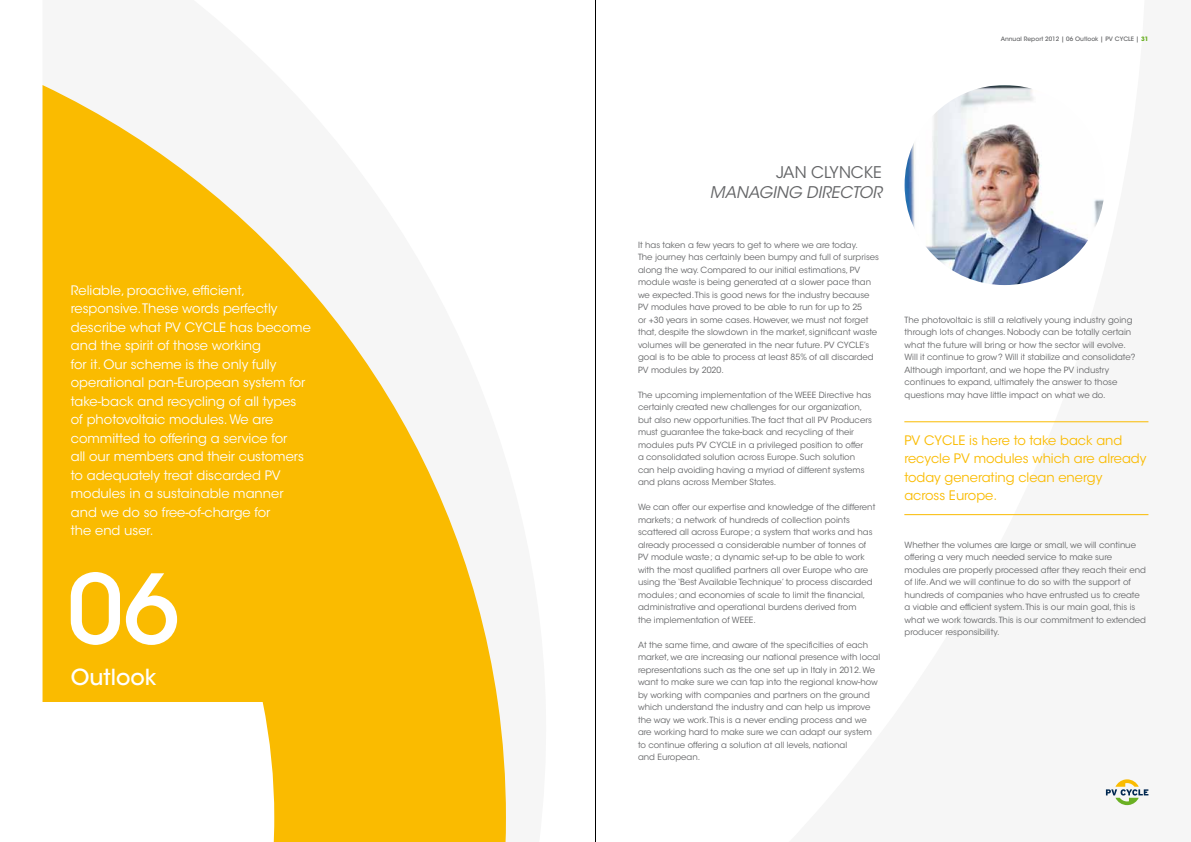
<style>
.page{position:relative;width:1191px;height:842px;background:#fff}
.page>*{position:absolute;margin:0;border:0;box-sizing:border-box;transform-origin:0 0}
.t1{font:500 95px "ITC Avant Garde Std";color:#fff}
.t2{font:500 22px "ITC Avant Garde Std";color:#fff}
.t3{font:italic 16px "ITC Avant Garde Std";color:#646567}
.t4{font:16px "ITC Avant Garde Std";color:#646567}
.t5{font:13px/18.5px "ITC Avant Garde Std";color:#fff}
.t6{font:13px/18.5px "ITC Avant Garde Std";color:#fabb00}
.t7{font:8.5px/12.5px "ITC Avant Garde Std";color:#646567}
.t8{font:500 6px "ITC Avant Garde Std";color:#646567}
.s1{font-weight:700;color:#6ab023}
</style>
<div class="page">
<svg style="left:43px;top:85px;width:463px;height:757px;fill:#fabb00"></svg>
<img style="left:904px;top:85px;width:200px;height:200px;border-radius:100px">
<svg style="left:1106px;top:779px;width:42px;height:26px"></svg>
<hr style="left:904px;top:421px;width:244px;height:1px;background:#fabb00">
<hr style="left:904px;top:514px;width:244px;height:1px;background:#fabb00">
<hr style="left:595px;top:0;width:1px;height:842px;background:#000">
<p class="t5" style="left:71px;top:281px;width:241px">Reliable, proactive, efficient, responsive. These words perfectly describe what PV CYCLE has become and the spirit of those working<br>for it. Our scheme is the only fully operational pan-European system for take-back and recycling of all types of photovoltaic modules. We are committed to offering a service for<br>all our members and their customers to adequately treat discarded PV modules in a sustainable manner and we do so free-of-charge for<br>the end user.</p>
<h1 class="t1" style="left:67px;top:550px;width:114px">06</h1>
<h2 class="t2" style="left:71px;top:663px;width:87px">Outlook</h2>
<p class="t8" style="left:1000px;top:35px;width:149px">Annual Report 2012 | 06 Outlook | PV CYCLE | <span class="s1">31</span></p>
<h3 class="t4" style="left:776px;top:163px;width:59px">Jan Clync</h3>
<h3 class="t4" style="left:863px;top:163px;width:18px">ke</h3>
<h3 class="t3" style="left:710px;top:182px;width:173px">MANAGING DIREC TOR</h3>
<p class="t7" style="left:638px;top:238px;width:242px">It has taken a few years to get to where we are today.<br>The journey has certainly been bumpy and full of surprises along the way. Compared to our initial estimations, PV module waste is being generated at a slower pace than we expected. This is good news for the industry because PV modules have proved to be able to run for up to 25<br>or +30 years in some cases. However, we must not forget that, despite the slowdown in the market, significant waste volumes will be generated in the near future. PV CYCLE’s goal is to be able to process at least 85% of all discarded PV modules by 2020.</p>
<p class="t7" style="left:638px;top:388px;width:235px">The upcoming implementation of the WEEE Directive has certainly created new challenges for our organization, but also new opportunities. The fact that all PV Producers must guarantee the take-back and recycling of their modules puts PV CYCLE in a privileged position to offer<br>a consolidated solution across Europe. Such solution can help avoiding having a myriad of different systems and plans across Member States.</p>
<p class="t7" style="left:638px;top:501px;width:239px">We can offer our expertise and knowledge of the different markets ; a network of hundreds of collection points scattered all across Europe; a system that works and has already processed a considerable number of tonnes of PV module waste; a dynamic set-up to be able to work with the most qualified partners all over Europe who are using the ‘Best Available Technique’ to process discarded modules ; and economies of scale to limit the financial, administrative and operational burdens derived from<br>the implementation of WEEE.</p>
<p class="t7" style="left:638px;top:638px;width:244px">At the same time, and aware of the specificities of each market, we are increasing our national presence with local representations such as the one set up in Italy in 2012. We want to make sure we can tap into the regional know-how by working with companies and partners on the ground which understand the industry and can help us improve the way we work. This is a never ending process and we are working hard to make sure we can adapt our system to continue offering a solution at all levels, national<br>and European.</p>
<p class="t7" style="left:904px;top:313px;width:232px">The photovoltaic is still a relatively young industry going through lots of changes. Nobody can be totally certain what the future will bring or how the sector will evolve.<br>Will it continue to grow? Will it stabilize and consolidate?<br>Although important, and we hope the PV industry continues to expand, ultimately the answer to those questions may have little impact on what we do.</p>
<h3 class="t6" style="left:904px;top:431px;width:244px">PV CYCLE is here to take back and recycle PV modules which are already today generating clean energy across Europe.</h3>
<p class="t7" style="left:904px;top:538px;width:243px">Whether the volumes are large or small, we will continue offering a very much needed service to make sure modules are properly processed after they reach their end of life. And we will continue to do so with the support of hundreds of companies who have entrusted us to create a viable and efficient system. This is our main goal, this is what we work towards. This is our commitment to extended</p>
<p class="t7" style="left:904px;top:626px;width:96px">producer responsibility.</p>
</div>
